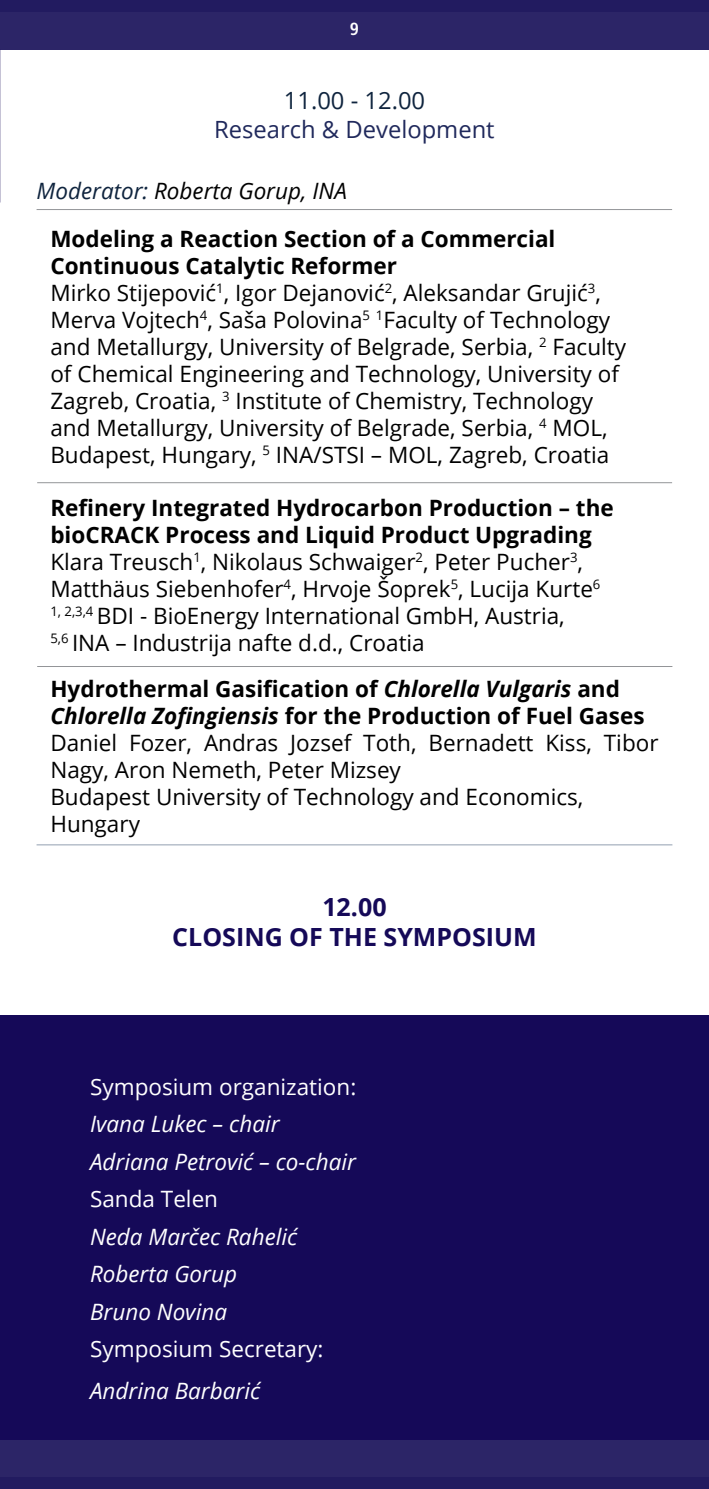
<style>
.page{position:relative;width:709px;height:1489px;background:#fff}
.page>*{position:absolute;margin:0;border:0;box-sizing:border-box;transform-origin:0 0}
.t1{font:700 25px/30px "Open Sans";color:#150958;text-align:center}
.t2{font:23.75px "Open Sans";color:#20295c}
.t3{font:23.75px "Open Sans";color:#0f243e}
.t4{font:22.5px/27px "Open Sans";color:#000}
.t5{font:italic 22.5px/37.5px "Open Sans";color:#fff}
.t6{font:700 22.5px/47.5px "Open Sans";color:#000}
.t7{font:22.5px "Open Sans";color:#fff}
.t8{font:700 condensed 17.5px "Frutiger LT Std";color:#fff}
.s1{font-weight:400;font-style:italic;color:#0f243e}
.s2{font-weight:400;font-style:italic}
.s3{font-weight:700}
.s4{font-weight:700;font-style:italic}
</style>
<div class="page">
<div style="left:0;top:12px;width:709px;height:38px;background:#2c2567"></div>
<div style="left:0;top:0;width:709px;height:12px;background:#221b60"></div>
<div style="left:0;top:1439px;width:709px;height:37px;background:#2c2567"></div>
<div style="left:0;top:1476px;width:709px;height:12px;background:#221b60"></div>
<div style="left:0;top:1015px;width:709px;height:424px;background:#150958"></div>
<hr style="left:37px;top:209px;width:635px;height:1px;background:#939598">
<hr style="left:37px;top:482px;width:635px;height:1px;background:#939598">
<hr style="left:37px;top:666px;width:635px;height:1px;background:#939598">
<hr style="left:37px;top:844px;width:635px;height:1px;background:#929fb0">
<p class="t8" style="left:350px;top:19px;width:11px">9</p>
<p class="t3" style="left:284px;top:84px;width:143px">11.00 - 12.00</p>
<p class="t2" style="left:214px;top:113px;width:282px">Research &amp; Development</p>
<p class="t6" style="left:50px;top:167px;width:506px;text-indent:-14px"><span class="s1">Moderator:</span> <span class="s2">Roberta Gorup, INA<br></span>Modeling a Reaction Section of a Commercial</p>
<p class="t4" style="left:50px;top:251px;width:577px"><span class="s3">Continuous Catalytic Reformer<br></span>Mirko Stijepović<sup>1</sup>, Igor Dejanović<sup>2</sup>, Aleksandar Grujić<sup>3</sup>, Merva Vojtech<sup>4</sup>, Saša Polovina<sup>5</sup> <sup>1</sup>Faculty of Technology and Metallurgy, University of Belgrade, Serbia, <sup>2</sup> Faculty of Chemical Engineering and Technology, University of Zagreb, Croatia, <sup>3</sup> Institute of Chemistry, Technology and Metallurgy, University of Belgrade, Serbia, <sup>4</sup> MOL, Budapest, Hungary, <sup>5</sup> INA/STSI – MOL, Zagreb, Croatia</p>
<p class="t4" style="left:50px;top:493px;width:565px"><span class="s3">Refinery Integrated Hydrocarbon Production – the bioCRACK Process and Liquid Product Upgrading </span>Klara Treusch<sup>1</sup>, Nikolaus Schwaiger<sup>2</sup>, Peter Pucher<sup>3</sup>, Matthäus Siebenhofer<sup>4</sup>, Hrvoje Šoprek<sup>5</sup>, Lucija Kurte<sup>6<br>1,</sup> <sup>2,3,4</sup> BDI - BioEnergy International GmbH, Austria,<br><sup>5,6</sup> INA – Industrija nafte d.d., Croatia</p>
<p class="t4" style="left:50px;top:674px;width:609px"><span class="s3">Hydrothermal Gasification of</span> <span class="s4">Chlorella Vulgaris</span> <span class="s3">and </span><span class="s4">Chlorella Zofingiensis</span> <span class="s3">for the Production of Fuel Gases </span>Daniel Fozer, Andras Jozsef Toth, Bernadett Kiss, Tibor Nagy, Aron Nemeth, Peter Mizsey<br>Budapest University of Technology and Economics, Hungary</p>
<p class="t1" style="left:172px;top:891px;width:366px">12.00<br>CLOSING OF THE SYMPOSIUM</p>
<p class="t7" style="left:90px;top:1070px;width:268px">Symposium organization:</p>
<p class="t5" style="left:90px;top:1104px;width:267px">Ivana Lukec – chair<br>Adriana Petrović – co-chair</p>
<p class="t7" style="left:90px;top:1183px;width:130px">Sanda Telen</p>
<p class="t5" style="left:90px;top:1216px;width:209px">Neda Marčec Rahelić<br>Roberta Gorup<br>Bruno Novina</p>
<p class="t7" style="left:90px;top:1333px;width:235px">Symposium Secretary:</p>
<p class="t5" style="left:90px;top:1371px;width:172px">Andrina Barbarić</p>
</div>
